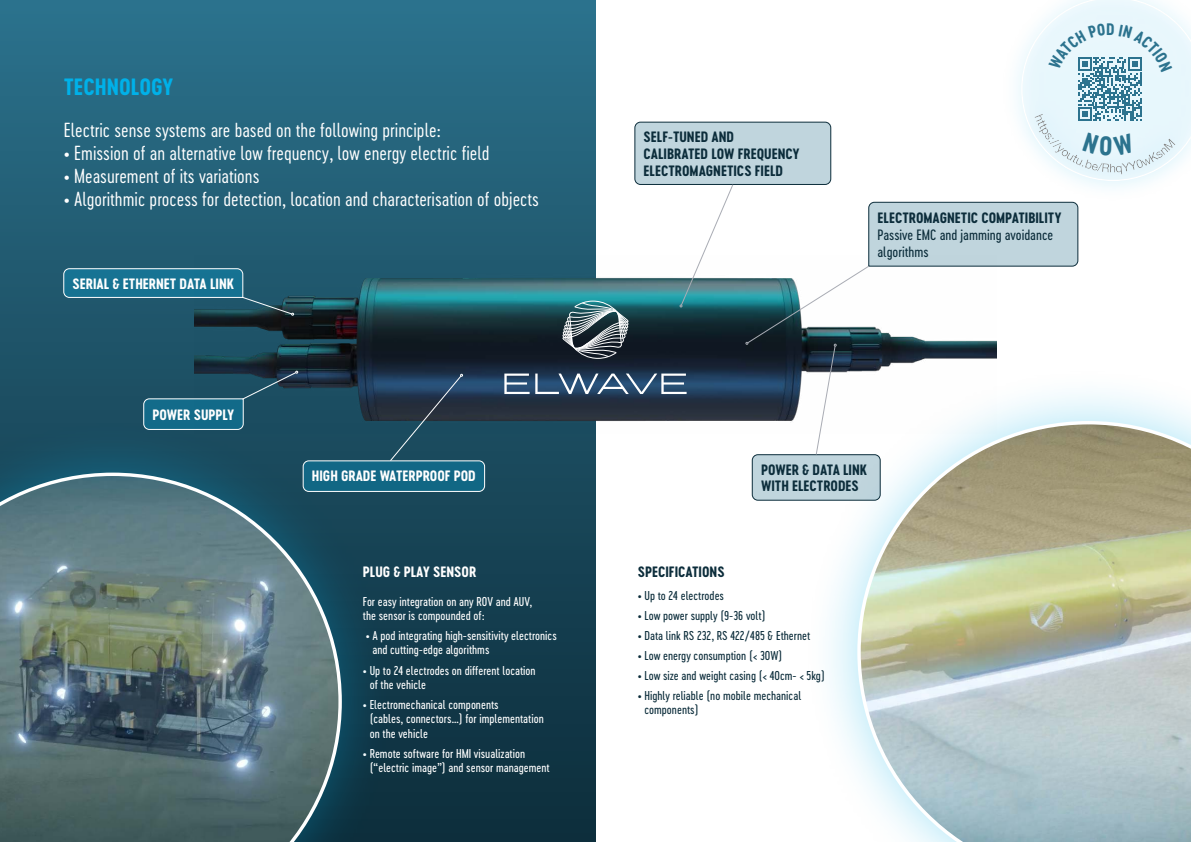
<style>
.page{position:relative;width:1191px;height:842px;background:#fff}
.page>*{position:absolute;margin:0;border:0;box-sizing:border-box;transform-origin:0 0}
.t1{font:22px "Cervo Neue Bold Neue";color:#00b1e9}
.t2{font:19px "Cervo Neue Light Neue";color:#fff}
.t3{font:14px/16.8px "Cervo Neue Bold Neue";color:#0c2d3b}
.t4{font:14px "Cervo Neue Bold Neue";color:#fff}
.t5{font:14px/16.8px "Cervo Neue Regular Neue";color:#0c2d3b}
.t6{font:12px/14.4px "Cervo Neue Regular Neue";color:#fff}
.t7{font:12px/14.4px "Cervo Neue Regular Neue";color:#0c2d3b}
</style>
<div class="page">
<div style="left:804px;top:367px;width:387px;height:475px;background:#00b1e9;opacity:.35"></div>
<svg style="left:857px;top:421px;width:334px;height:421px"></svg>
<div style="left:0;top:0;width:595px;height:842px;background:linear-gradient(to bottom,#2b708b,#0c2c39)"></div>
<img style="left:195px;top:255px;width:550px;height:179px">
<svg style="left:504px;top:374px;width:25px;height:20px"></svg>
<svg style="left:535px;top:374px;width:151px;height:20px"></svg>
<svg style="left:561px;top:301px;width:68px;height:58px"></svg>
<div style="left:635px;top:122px;width:195px;height:62px;background:#c0d5dd;border-radius:6px"></div>
<div style="left:634px;top:122px;width:197px;height:63px;border:1px solid #0c2d3b;border-radius:6px"></div>
<div style="left:752px;top:455px;width:128px;height:45px;background:#c0d5dd;border-radius:6px"></div>
<div style="left:752px;top:454px;width:128px;height:46px;border:1px solid #0c2d3b;border-radius:6px"></div>
<div style="left:303px;top:461px;width:181px;height:30px;background:#126785;border-radius:6px"></div>
<div style="left:303px;top:461px;width:182px;height:31px;border:1px solid #fff;border-radius:6px"></div>
<svg style="left:390px;top:374px;width:73px;height:87px"></svg>
<svg style="left:680px;top:184px;width:53px;height:123px"></svg>
<svg style="left:63px;top:268px;width:231px;height:47px"></svg>
<svg style="left:745px;top:202px;width:333px;height:253px"></svg>
<div style="left:0;top:419px;width:395px;height:423px;background:#00b1e9;opacity:.35"></div>
<svg style="left:0;top:473px;width:342px;height:369px"></svg>
<svg style="left:143px;top:371px;width:155px;height:59px"></svg>
<svg style="left:1021px;top:0;width:170px;height:188px"></svg>
<p class="t1" style="left:64px;top:72px;width:111px">TECHNOLOGY</p>
<p class="t2" style="left:64px;top:118px;width:379px">Electric sense systems are based on the following principle:</p>
<p class="t2" style="left:64px;top:140px;width:427px">• Emission of an alternative low frequency, low energy electric field</p>
<p class="t2" style="left:64px;top:163px;width:197px">• Measurement of its variations</p>
<p class="t2" style="left:64px;top:186px;width:477px">• Algorithmic process for detection, location and characterisation of objects</p>
<p class="t4" style="left:72px;top:274px;width:163px">SERIAL &amp; ETHERNET DATA LINK</p>
<p class="t4" style="left:152px;top:405px;width:83px">POWER SUPPLY</p>
<p class="t4" style="left:312px;top:466px;width:165px">HIGH GRADE WATERPROOF POD</p>
<p class="t4" style="left:363px;top:562px;width:115px">PLUG &amp; PLAY SENSOR</p>
<p class="t6" style="left:363px;top:594px;width:171px">For easy integration on any ROV and AUV, the sensor is compounded of:</p>
<p class="t6" style="left:372px;top:628px;width:186px;text-indent:-7px">• A pod integrating high-sensitivity electronics and cutting-edge algorithms</p>
<p class="t6" style="left:370px;top:663px;width:167px;text-indent:-7px">• Up to 24 electrodes on different location of the vehicle</p>
<p class="t6" style="left:370px;top:697px;width:176px;text-indent:-7px">• Electromechanical components<br>(cables, connectors…) for implementation on the vehicle</p>
<p class="t6" style="left:370px;top:746px;width:181px;text-indent:-7px">• Remote software for HMI visualization (“electric image”) and sensor management</p>
<p class="t3" style="left:643px;top:128px;width:158px">SELF-TUNED AND<br>CALIBRATED LOW FREQUENCY<br>ELECTROMAGNETICS FIELD</p>
<p class="t3" style="left:877px;top:210px;width:186px">ELECTROMAGNETIC COMPATIBILITY</p>
<p class="t5" style="left:877px;top:226px;width:177px">Passive EMC and jamming avoidance algorithms</p>
<p class="t3" style="left:761px;top:461px;width:107px">POWER &amp; DATA LINK<br>WITH ELECTRODES</p>
<p class="t3" style="left:638px;top:563px;width:88px">SPECIFICATIONS</p>
<p class="t7" style="left:638px;top:588px;width:88px">• Up to 24 electrodes</p>
<p class="t7" style="left:638px;top:608px;width:129px">• Low power supply (9-36 volt)</p>
<p class="t7" style="left:638px;top:628px;width:174px">• Data link RS 232, RS 422/485 &amp; Ethernet</p>
<p class="t7" style="left:638px;top:648px;width:146px">• Low energy consumption (&lt; 30W)</p>
<p class="t7" style="left:638px;top:668px;width:189px">• Low size and weight casing (&lt; 40cm- &lt; 5kg)</p>
<p class="t7" style="left:644px;top:688px;width:158px;text-indent:-7px">• Highly reliable (no mobile mechanical components)</p>
</div>
